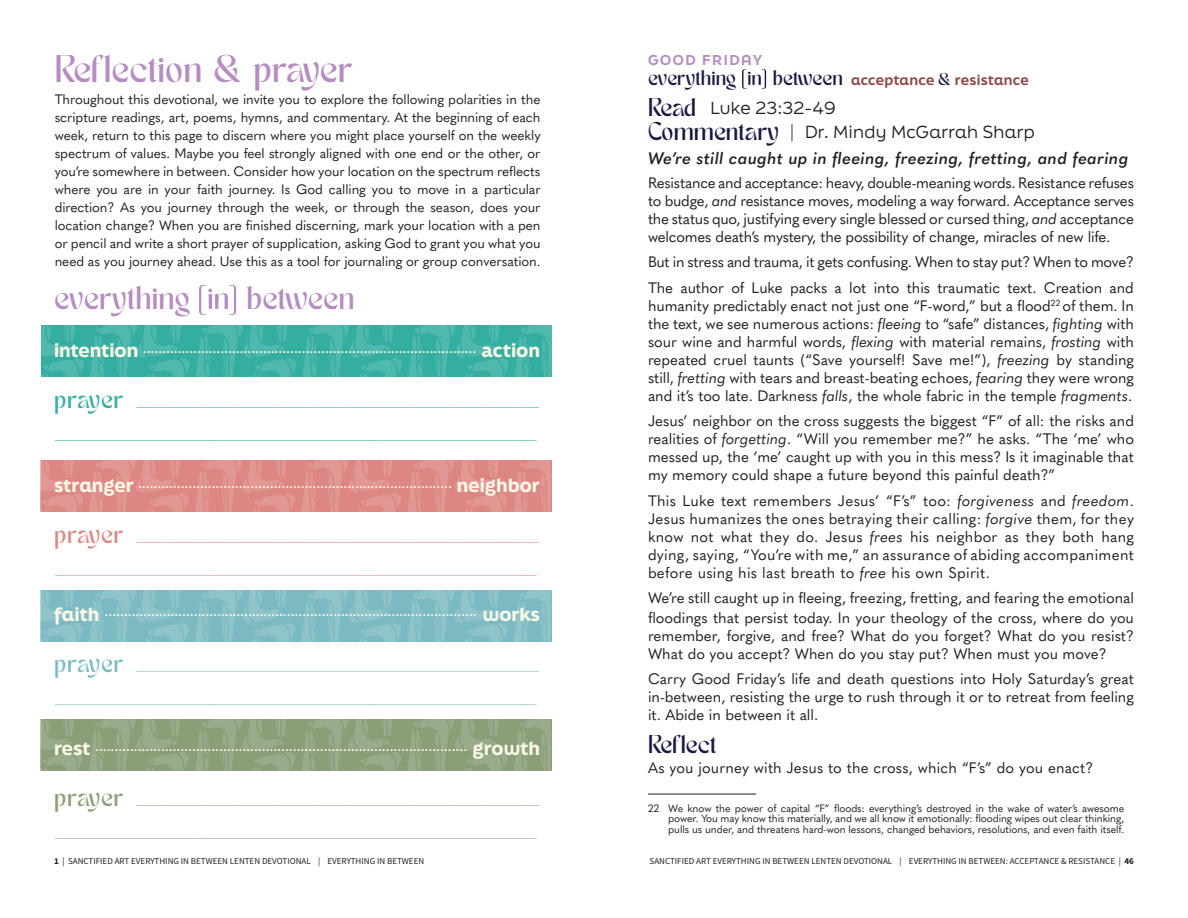
<style>
.page{position:relative;width:1188px;height:918px;background:#fff}
.page>*{position:absolute;margin:0;border:0;box-sizing:border-box;transform-origin:0 0}
.t1{font:27px "TAN MERINGUE";letter-spacing:.01em;color:#b58dc0}
.t2{font:23.1px "TAN MERINGUE";letter-spacing:.01em;color:#b58dc0}
.t3{font:18px/33px "TAN MERINGUE";letter-spacing:.03em;color:#3aaea2}
.t4{font:18px/33px "TAN MERINGUE";letter-spacing:.03em;color:#dd8784}
.t5{font:18px/33px "TAN MERINGUE";letter-spacing:.03em;color:#7dbac2}
.t6{font:18px/33px "TAN MERINGUE";letter-spacing:.03em;color:#8b9e78}
.t7{font:18px "TAN MERINGUE";letter-spacing:.01em;color:#181a41}
.t8{font:italic 600 16.5px "Quasimoda";letter-spacing:.02em;color:#231f20}
.t9{font:16.5px "Final Six";letter-spacing:.02em;color:#231f20}
.t10{font:15px/18px "Quasimoda";color:#231f20;text-align:justify}
.t11{font:15px "TAN MERINGUE";letter-spacing:.01em;color:#181a41}
.t12{font:13.5px/18px "Quasimoda";letter-spacing:-.005em;color:#231f20;text-align:justify}
.t13{font:800 13.5px "Final Six";letter-spacing:.02em;color:#904b4a}
.t14{font:800 13.5px "Final Six";letter-spacing:.12em;color:#b58dc0}
.t15{font:12px "TAN MERINGUE";color:#f9f7e5}
.t16{font:10.5px/10.5px "Quasimoda";letter-spacing:-.01em;color:#231f20;text-align:justify}
.t17{font:9px "Source Sans Pro";color:#231f20}
.s1{font-family:"Final Six";font-weight:900;font-size:18px}
.s2{font-weight:700}
.s3{font-family:"TAN MERINGUE";font-weight:400;font-size:15px;color:#181a41}
.s4{font-family:"TAN MERINGUE";font-weight:400;font-size:12px;color:#181a41}
.s5{font-family:"TAN MERINGUE";font-size:18px;color:#181a41}
.s6{font-family:"Quasimoda";font-weight:300;color:#181a41}
.s7{font-style:italic}
</style>
<div class="page">
<img style="left:42px;top:326px;width:509px;height:51px">
<img style="left:41px;top:461px;width:509px;height:51px">
<img style="left:41px;top:591px;width:509px;height:51px">
<img style="left:41px;top:720px;width:509px;height:51px">
<svg style="left:199px;top:285px;width:37px;height:30px"></svg>
<svg style="left:742px;top:69px;width:24px;height:20px"></svg>
<hr style="left:648px;top:794px;width:108px;height:1px;background:#231f20">
<p class="t1" style="left:55px;top:48px;width:299px">Reflection &amp; prayer</p>
<p class="t12" style="left:55px;top:90px;width:487px">Throughout this devotional, we invite you to explore the following polarities in the scripture readings, art, poems, hymns, and commentary. At the beginning of each week, return to this page to discern where you might place yourself on the weekly spectrum of values. Maybe you feel strongly aligned with one end or the other, or you’re somewhere in between. Consider how your location on the spectrum reflects where you are in your faith journey. Is God calling you to move in a particular direction? As you journey through the week, or through the season, does your location change? When you are finished discerning, mark your location with a pen or pencil and write a short prayer of supplication, asking God to grant you what you need as you journey ahead. Use this as a tool for journaling or group conversation.</p>
<p class="t2" style="left:54px;top:280px;width:137px">everything</p>
<p class="t2" style="left:247px;top:280px;width:109px">between</p>
<p class="t15" style="left:54px;top:337px;width:488px"><span class="s1">intention</span> ...................................................................................... <span class="s1">action</span></p>
<p class="t3" style="left:54px;top:383px;width:487px">prayer ____________________________________________________ _______________________________________________________________</p>
<p class="t15" style="left:54px;top:473px;width:488px"><span class="s1">stranger</span> ................................................................................. <span class="s1">neighbor</span></p>
<p class="t4" style="left:54px;top:518px;width:487px">prayer ____________________________________________________ _______________________________________________________________</p>
<p class="t15" style="left:54px;top:601px;width:488px"><span class="s1">faith</span> ................................................................................................ <span class="s1">works</span></p>
<p class="t5" style="left:54px;top:647px;width:487px">prayer ____________________________________________________ _______________________________________________________________</p>
<p class="t15" style="left:54px;top:736px;width:488px"><span class="s1">rest</span> ................................................................................................ <span class="s1">growth</span></p>
<p class="t6" style="left:54px;top:781px;width:487px">prayer ____________________________________________________ _______________________________________________________________</p>
<p class="t17" style="left:54px;top:855px;width:372px"><span class="s2">1</span> | SANCTIFIED ART EVERYTHING IN BETWEEN LENTEN DEVOTIONAL | EVERYTHING IN BETWEEN</p>
<p class="t14" style="left:648px;top:50px;width:116px">GOOD FRIDAY</p>
<p class="t11" style="left:648px;top:66px;width:89px">everything</p>
<p class="t13" style="left:773px;top:70px;width:258px"><span class="s3">between</span> acceptance <span class="s4">&amp;</span> resistance</p>
<p class="t9" style="left:648px;top:96px;width:189px"><span class="s5">Read</span> Luke 23:32-49</p>
<p class="t9" style="left:648px;top:120px;width:388px"><span class="s5">Commentary</span> <span class="s6">|</span> Dr. Mindy McGarrah Sharp</p>
<p class="t8" style="left:648px;top:145px;width:482px">We’re still caught up in fleeing, freezing, fretting, and fearing</p>
<p class="t10" style="left:648px;top:173px;width:488px">Resistance and acceptance: heavy, double-meaning words. Resistance refuses to budge, <span class="s7">and</span> resistance moves, modeling a way forward. Acceptance serves the status quo, justifying every single blessed or cursed thing, <span class="s7">and</span> acceptance welcomes death’s mystery, the possibility of change, miracles of new life.</p>
<p class="t10" style="left:648px;top:252px;width:487px">But in stress and trauma, it gets confusing. When to stay put? When to move?</p>
<p class="t10" style="left:648px;top:278px;width:488px">The author of Luke packs a lot into this traumatic text. Creation and humanity predictably enact not just one “F-word,” but a flood<sup>22</sup> of them. In the text, we see numerous actions: <span class="s7">fleeing</span> to “safe” distances, <span class="s7">fighting</span> with sour wine and harmful words, <span class="s7">flexing</span> with material remains, <span class="s7">frosting</span> with repeated cruel taunts (“Save yourself! Save me!”), <span class="s7">freezing</span> by standing still, <span class="s7">fretting</span> with tears and breast-beating echoes, <span class="s7">fearing</span> they were wrong and it’s too late. Darkness <span class="s7">falls</span>, the whole fabric in the temple <span class="s7">fragments</span>.</p>
<p class="t10" style="left:648px;top:411px;width:488px">Jesus’ neighbor on the cross suggests the biggest “F” of all: the risks and realities of <span class="s7">forgetting</span>. “Will you remember me?” he asks. “The ‘me’ who messed up, the ‘me’ caught up with you in this mess? Is it imaginable that my memory could shape a future beyond this painful death?”</p>
<p class="t10" style="left:648px;top:491px;width:488px">This Luke text remembers Jesus’ “F’s” too: <span class="s7">forgiveness</span> and <span class="s7">freedom</span>.<br>Jesus humanizes the ones betraying their calling: <span class="s7">forgive</span> them, for they know not what they do. Jesus <span class="s7">frees</span> his neighbor as they both hang dying, saying, “You’re with me,” an assurance of abiding accompaniment before using his last breath to <span class="s7">free</span> his own Spirit.</p>
<p class="t10" style="left:648px;top:587px;width:488px;line-height:19.5px">We’re still caught up in fleeing, freezing, fretting, and fearing the emotional floodings that persist today. In your theology of the cross, where do you</p>
<p class="t10" style="left:648px;top:626px;width:487px">remember, forgive, and free? What do you forget? What do you resist?<br>What do you accept? When do you stay put? When must you move?</p>
<p class="t10" style="left:648px;top:669px;width:488px">Carry Good Friday’s life and death questions into Holy Saturday’s great in-between, resisting the urge to rush through it or to retreat from feeling it. Abide in between it all.</p>
<p class="t7" style="left:648px;top:731px;width:70px">Reflect</p>
<p class="t10" style="left:648px;top:758px;width:447px">As you journey with Jesus to the cross, which “F’s” do you enact?</p>
<p class="t16" style="left:668px;top:802px;width:458px;text-indent:-20px">22 We know the power of capital “F” floods: everything’s destroyed in the wake of water’s awesome power. You may know this materially, and we all know it emotionally: flooding wipes out clear thinking, pulls us under, and threatens hard-won lessons, changed behaviors, resolutions, and even faith itself.</p>
<p class="t17" style="left:650px;top:855px;width:486px">SANCTIFIED ART EVERYTHING IN BETWEEN LENTEN DEVOTIONAL | EVERYTHING IN BETWEEN: ACCEPTANCE &amp; RESISTANCE | <span class="s2">46</span></p>
</div>
